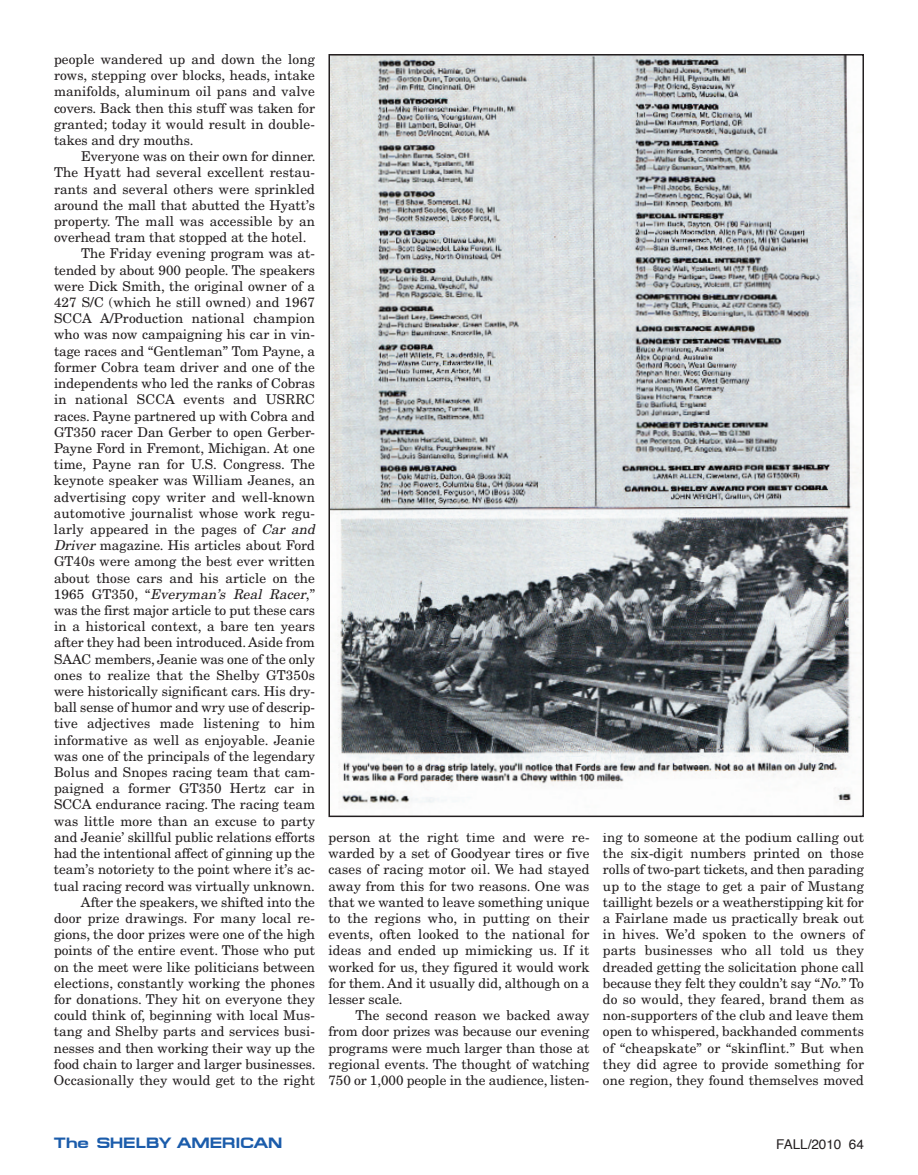
<style>
.page{position:relative;width:918px;height:1175px;background:#fff}
.page>*{position:absolute;margin:0;border:0;box-sizing:border-box;transform-origin:0 0}
.t1{font:700 15px "Micro Extend FLF";color:#1b5cab}
.t2{font:13.5px/16.2px "New Century Schlbk";color:#231f20;text-align:justify}
.t3{font:italic 13.5px "New Century Schlbk";color:#231f20}
.t4{font:13.5px "Helvetica";color:#231f20}
.s1{font-style:italic}
.s2{font-style:normal}
</style>
<div class="page">
<img style="left:331px;top:57px;width:530px;height:747px">
<p class="t2" style="left:54px;top:52px;width:263px">people wandered up and down the long rows, stepping over blocks, heads, intake manifolds, aluminum oil pans and valve covers. Back then this stuff was taken for granted; today it would result in double&shy;takes and dry mouths.</p>
<p class="t2" style="left:81px;top:150px;width:236px">Everyone was on their own for dinner.</p>
<p class="t2" style="left:54px;top:166px;width:263px">The Hyatt had several excellent restau-</p>
<p class="t2" style="left:54px;top:182px;width:262px">rants and several others were sprinkled</p>
<p class="t2" style="left:54px;top:198px;width:263px">around the mall that abutted the Hyatt’s</p>
<p class="t2" style="left:54px;top:214px;width:263px">property. The mall was accessible by an</p>
<p class="t2" style="left:54px;top:231px;width:254px">overhead tram that stopped at the hotel.</p>
<p class="t2" style="left:81px;top:247px;width:236px">The Friday evening program was at-</p>
<p class="t2" style="left:54px;top:263px;width:263px">tended by about 900 people. The speakers</p>
<p class="t2" style="left:54px;top:279px;width:263px">were Dick Smith, the original owner of a</p>
<p class="t2" style="left:54px;top:295px;width:263px">427 S/C (which he still owned) and 1967</p>
<p class="t2" style="left:54px;top:312px;width:263px">SCCA A/Production national champion</p>
<p class="t2" style="left:54px;top:328px;width:263px">who was now campaigning his car in vin-</p>
<p class="t2" style="left:54px;top:344px;width:263px">tage races and “Gentleman” Tom Payne, a</p>
<p class="t2" style="left:54px;top:360px;width:262px">former Cobra team driver and one of the</p>
<p class="t2" style="left:54px;top:376px;width:263px">independents who led the ranks of Cobras</p>
<p class="t2" style="left:54px;top:393px;width:262px">in national SCCA events and USRRC</p>
<p class="t2" style="left:54px;top:409px;width:262px">races. Payne partnered up with Cobra and</p>
<p class="t2" style="left:54px;top:425px;width:263px">GT350 racer Dan Gerber to open Gerber-</p>
<p class="t2" style="left:54px;top:441px;width:263px">Payne Ford in Fremont, Michigan. At one</p>
<p class="t2" style="left:54px;top:457px;width:262px">time, Payne ran for U.S. Congress. The</p>
<p class="t2" style="left:54px;top:474px;width:263px">keynote speaker was William Jeanes, an</p>
<p class="t2" style="left:54px;top:490px;width:263px">advertising copy writer and well-known</p>
<p class="t2" style="left:54px;top:506px;width:263px">automotive journalist whose work regu-</p>
<p class="t2" style="left:54px;top:522px;width:265px">larly appeared in the pages of <span class="s1">Car and</span></p>
<p class="t2" style="left:54px;top:538px;width:263px"><span class="s1">Driver</span> magazine. His articles about Ford</p>
<p class="t2" style="left:54px;top:555px;width:263px">GT40s were among the best ever written</p>
<p class="t2" style="left:54px;top:571px;width:262px">about those cars and his article on the</p>
<p class="t3" style="left:54px;top:589px;width:263px"><span class="s2">1965 GT350, “</span>Everyman’s Real Racer<span class="s2">,”</span></p>
<p class="t2" style="left:54px;top:603px;width:263px">was the first major article to put these cars</p>
<p class="t2" style="left:54px;top:619px;width:263px">in a historical context, a bare ten years</p>
<p class="t2" style="left:54px;top:636px;width:262px">after they had been introduced. Aside from</p>
<p class="t2" style="left:54px;top:652px;width:263px">SAAC members, Jeanie was one of the only</p>
<p class="t2" style="left:54px;top:668px;width:263px">ones to realize that the Shelby GT350s</p>
<p class="t2" style="left:54px;top:684px;width:263px">were historically significant cars. His dry-</p>
<p class="t2" style="left:54px;top:700px;width:263px">ball sense of humor and wry use of descrip-</p>
<p class="t2" style="left:54px;top:717px;width:262px">tive adjectives made listening to him</p>
<p class="t2" style="left:54px;top:733px;width:262px">informative as well as enjoyable. Jeanie</p>
<p class="t2" style="left:54px;top:749px;width:263px">was one of the principals of the legendary</p>
<p class="t2" style="left:54px;top:765px;width:263px">Bolus and Snopes racing team that cam-</p>
<p class="t2" style="left:54px;top:781px;width:263px">paigned a former GT350 Hertz car in</p>
<p class="t2" style="left:54px;top:798px;width:263px">SCCA endurance racing. The racing team</p>
<p class="t2" style="left:54px;top:814px;width:262px">was little more than an excuse to party</p>
<p class="t2" style="left:54px;top:830px;width:263px">and Jeanie’ skillful public relations efforts</p>
<p class="t2" style="left:54px;top:846px;width:262px">had the intentional affect of ginning up the</p>
<p class="t2" style="left:54px;top:862px;width:263px">team’s notoriety to the point where it’s ac-</p>
<p class="t2" style="left:54px;top:879px;width:263px">tual racing record was virtually unknown.</p>
<p class="t2" style="left:81px;top:895px;width:236px">After the speakers, we shifted into the</p>
<p class="t2" style="left:54px;top:911px;width:263px">door prize drawings. For many local re-</p>
<p class="t2" style="left:54px;top:927px;width:263px">gions, the door prizes were one of the high</p>
<p class="t2" style="left:54px;top:943px;width:263px">points of the entire event. Those who put</p>
<p class="t2" style="left:54px;top:960px;width:263px">on the meet were like politicians between</p>
<p class="t2" style="left:54px;top:976px;width:263px">elections, constantly working the phones</p>
<p class="t2" style="left:54px;top:992px;width:262px">for donations. They hit on everyone they</p>
<p class="t2" style="left:54px;top:1008px;width:262px">could think of, beginning with local Mus-</p>
<p class="t2" style="left:54px;top:1024px;width:263px">tang and Shelby parts and services busi-</p>
<p class="t2" style="left:54px;top:1041px;width:262px">nesses and then working their way up the</p>
<p class="t2" style="left:54px;top:1057px;width:263px">food chain to larger and larger businesses.</p>
<p class="t2" style="left:54px;top:1073px;width:262px">Occasionally they would get to the right</p>
<p class="t2" style="left:328px;top:830px;width:263px">person at the right time and were re&shy;warded by a set of Goodyear tires or five cases of racing motor oil. We had stayed away from this for two reasons. One was that we wanted to leave something unique to the regions who, in putting on their events, often looked to the national for ideas and ended up mimicking us. If it worked for us, they figured it would work for them. And it usually did, although on a lesser scale.</p>
<p class="t2" style="left:328px;top:1008px;width:263px;text-indent:27px">The second reason we backed away from door prizes was because our evening programs were much larger than those at regional events. The thought of watching 750 or 1,000 people in the audience, listen-</p>
<p class="t2" style="left:603px;top:830px;width:263px">ing to someone at the podium calling out the six-digit numbers printed on those rolls of two-part tickets, and then parading up to the stage to get a pair of Mustang taillight bezels or a weatherstipping kit for a Fairlane made us practically break out in hives. We’d spoken to the owners of parts businesses who all told us they dreaded getting the solicitation phone call because they felt they couldn’t say “<span class="s1">No</span>.” To do so would, they feared, brand them as non-supporters of the club and leave them open to whispered, backhanded comments of “cheapskate” or “skinflint.” But when they did agree to provide something for one region, they found themselves moved</p>
<p class="t1" style="left:54px;top:1134px;width:230px">The SHELBY AMERICAN</p>
<p class="t4" style="left:776px;top:1138px;width:89px">FALL/2010 64</p>
</div>
